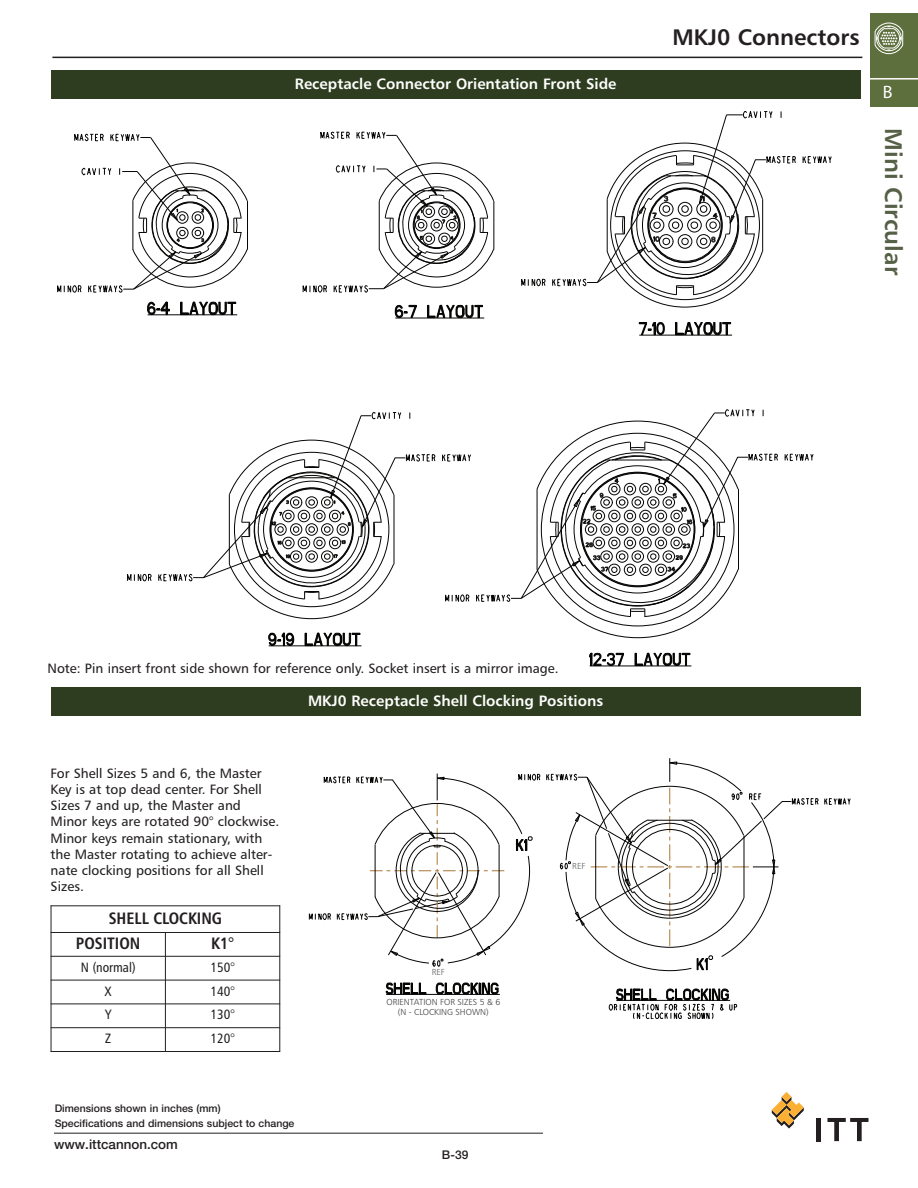
<style>
.page{position:relative;width:918px;height:1188px;background:#fff}
.page>*{position:absolute;margin:0;border:0;box-sizing:border-box;transform-origin:0 0}
.t1{font:24px "Humanist 777 BT Bold B";color:#566046}
.t2{font:22.5px "Humanist 777 BT Bold B";color:#231f20}
.t3{font:700 18px "Helvetica LT Std";color:#fff}
.t4{font:16.5px/25.2px "Humanist 777 BT Bold Condensed B";color:#231f20}
.t5{font:15px "Humanist 777 BT Bold B";color:#fff}
.t6{font:13.5px/16.2px "Humanist 777 BT Roman B";color:#231f20}
.t7{font:13.5px "Humanist 777 BT Roman Condensed B";color:#231f20}
.t8{font:500 13.35px "Helvetica Neue LT";color:#231f20}
.t9{font:500 12px "Helvetica Neue LT";color:#231f20}
.t10{font:500 10.5px/14.9px "Helvetica Neue LT";color:#231f20}
.t11{font:8.7px/10.5px "Humanist 777 BT Light B";color:#3e3e3f;text-align:center}
.t12{font:8.7px "Humanist 777 BT Light B";color:#5d615e}
</style>
<div class="page">
<hr style="left:54px;top:1133px;width:489px;height:1px;background:#231f20">
<svg style="left:772px;top:1092px;width:32px;height:37px"></svg>
<hr style="left:816px;top:1118px;width:4px;height:23px;background:#231f20">
<svg style="left:827px;top:1118px;width:41px;height:23px"></svg>
<div style="left:871px;top:13px;width:47px;height:94px;background:#5e6f3e"></div>
<hr style="left:871px;top:78px;width:47px;height:2px;background:#fff">
<svg style="left:874px;top:22px;width:29px;height:32px"></svg>
<hr style="left:52px;top:57px;width:810px;height:1px;background:#231f20">
<div style="left:51px;top:687px;width:810px;height:29px;background:#2e3d1f"></div>
<div style="left:51px;top:71px;width:810px;height:28px;background:#2e3d1f"></div>
<svg style="left:268px;top:633px;width:26px;height:13px"></svg>
<svg style="left:305px;top:633px;width:55px;height:13px"></svg>
<hr style="left:269px;top:646px;width:92px;height:1px;background:#050504">
<svg style="left:127px;top:573px;width:25px;height:9px"></svg>
<svg style="left:147px;top:302px;width:23px;height:13px"></svg>
<svg style="left:181px;top:302px;width:55px;height:13px"></svg>
<hr style="left:148px;top:315px;width:89px;height:1px;background:#050504">
<svg style="left:395px;top:305px;width:22px;height:13px"></svg>
<svg style="left:428px;top:305px;width:55px;height:13px"></svg>
<hr style="left:395px;top:318px;width:89px;height:1px;background:#050504">
<svg style="left:639px;top:322px;width:26px;height:13px"></svg>
<svg style="left:675px;top:322px;width:56px;height:13px"></svg>
<hr style="left:639px;top:335px;width:93px;height:1px;background:#050504">
<svg style="left:802px;top:156px;width:30px;height:8px"></svg>
<svg style="left:521px;top:278px;width:25px;height:9px"></svg>
<svg style="left:589px;top:653px;width:35px;height:13px"></svg>
<svg style="left:635px;top:653px;width:55px;height:13px"></svg>
<hr style="left:590px;top:666px;width:101px;height:1px;background:#050504">
<svg style="left:785px;top:453px;width:29px;height:8px"></svg>
<svg style="left:158px;top:412px;width:277px;height:208px"></svg>
<svg style="left:57px;top:133px;width:191px;height:160px"></svg>
<svg style="left:303px;top:131px;width:192px;height:162px"></svg>
<svg style="left:552px;top:111px;width:244px;height:197px"></svg>
<svg style="left:442px;top:409px;width:336px;height:230px"></svg>
<svg style="left:609px;top:988px;width:128px;height:31px"></svg>
<svg style="left:386px;top:983px;width:40px;height:11px"></svg>
<svg style="left:436px;top:982px;width:63px;height:12px"></svg>
<hr style="left:386px;top:994px;width:114px;height:1px;background:#050504">
<svg style="left:546px;top:758px;width:305px;height:213px"></svg>
<svg style="left:309px;top:773px;width:231px;height:194px"></svg>
<hr style="left:51px;top:905px;width:1px;height:147px;background:#231f20">
<hr style="left:165px;top:932px;width:1px;height:120px;background:#231f20">
<hr style="left:279px;top:905px;width:1px;height:147px;background:#231f20">
<hr style="left:51px;top:905px;width:229px;height:1px;background:#231f20">
<hr style="left:51px;top:932px;width:229px;height:1px;background:#231f20">
<hr style="left:51px;top:956px;width:229px;height:1px;background:#231f20">
<hr style="left:51px;top:980px;width:229px;height:1px;background:#231f20">
<hr style="left:51px;top:1004px;width:229px;height:1px;background:#231f20">
<hr style="left:51px;top:1027px;width:229px;height:1px;background:#231f20">
<hr style="left:51px;top:1051px;width:229px;height:1px;background:#231f20">
<p class="t5" style="left:295px;top:78px;width:323px">Receptacle Connector Orientation Front Side</p>
<h2 class="t2" style="left:673px;top:29px;width:189px">MKJ0 Connectors</h2>
<h3 class="t3" style="left:883px;top:86px;width:11px">B</h3>
<h1 class="t1" style="left:903px;top:128px;width:148px;rotate:90deg">Mini Circular</h1>
<p class="t6" style="left:48px;top:661px;width:513px">Note: Pin insert front side shown for reference only. Socket insert is a mirror image.</p>
<p class="t6" style="left:51px;top:766px;width:230px">For Shell Sizes 5 and 6, the Master<br>Key is at top dead center. For Shell<br>Sizes 7 and up, the Master and<br>Minor keys are rotated 90° clockwise.<br>Minor keys remain stationary, with the Master rotating to achieve alter&shy;nate clocking positions for all Shell<br>Sizes.</p>
<p class="t4" style="left:76px;top:907px;width:148px;text-indent:33px">SHELL CLOCKING<br>POSITION</p>
<p class="t4" style="left:211px;top:932px;width:24px">K1°</p>
<p class="t7" style="left:81px;top:962px;width:56px">N (normal)</p>
<p class="t7" style="left:210px;top:962px;width:26px">150°</p>
<p class="t7" style="left:105px;top:986px;width:9px">X</p>
<p class="t7" style="left:210px;top:986px;width:26px">140°</p>
<p class="t7" style="left:105px;top:1009px;width:8px">Y</p>
<p class="t7" style="left:210px;top:1009px;width:26px">130°</p>
<p class="t7" style="left:105px;top:1033px;width:7px">Z</p>
<p class="t7" style="left:210px;top:1033px;width:26px">120°</p>
<p class="t5" style="left:308px;top:694px;width:297px">MKJ0 Receptacle Shell Clocking Positions</p>
<p class="t12" style="left:432px;top:968px;width:15px">REF</p>
<p class="t11" style="left:386px;top:997px;width:115px">ORIENTATION FOR SIZES 5 &amp; 6 (N - CLOCKING SHOWN)</p>
<p class="t12" style="left:572px;top:863px;width:15px">REF</p>
<p class="t10" style="left:55px;top:1101px;width:241px">Dimensions shown in inches (mm)<br>Specifications and dimensions subject to change</p>
<p class="t8" style="left:54px;top:1136px;width:125px">www.ittcannon.com</p>
<p class="t9" style="left:442px;top:1147px;width:28px">B-39</p>
</div>
